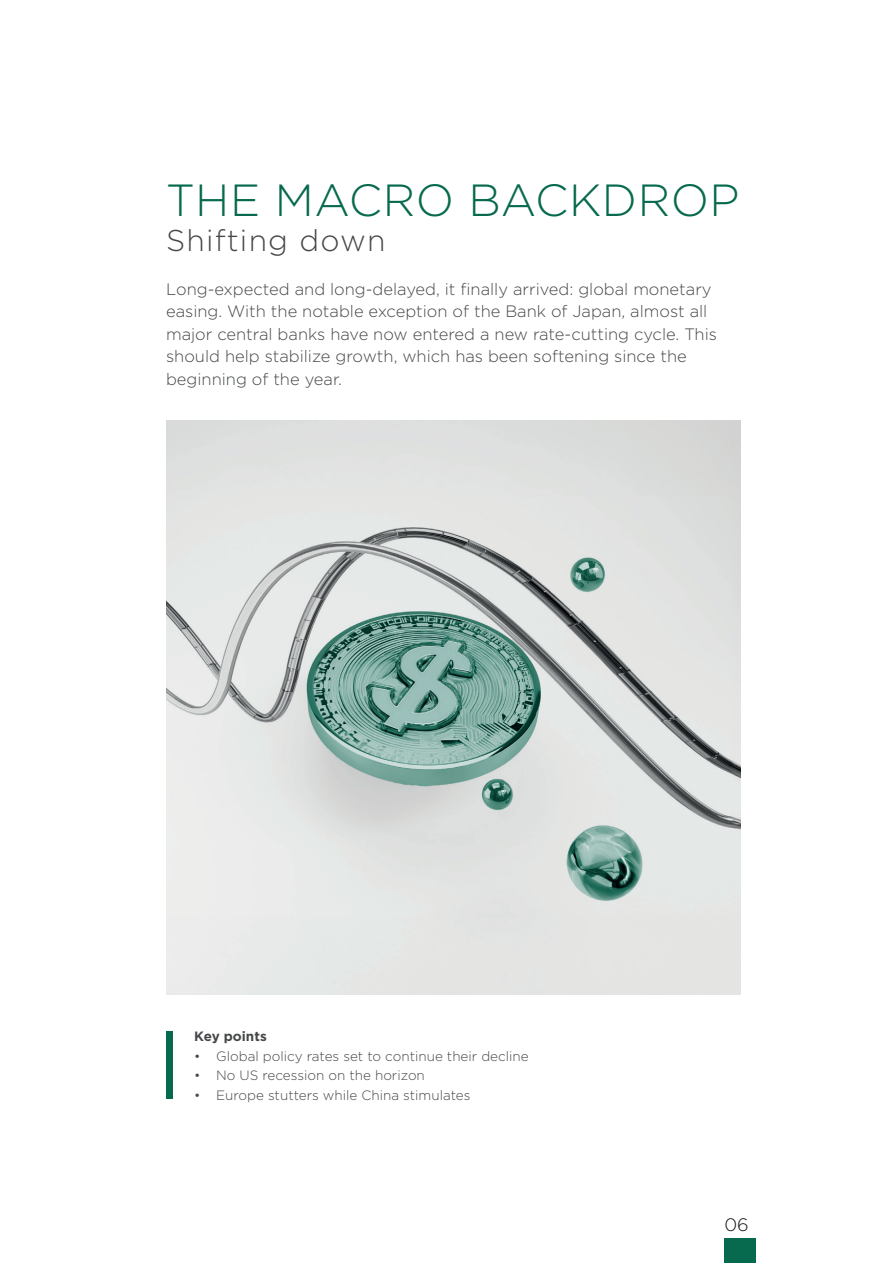
<style>
.page{position:relative;width:893px;height:1263px;background:#fff}
.page>*{position:absolute;margin:0;border:0;box-sizing:border-box;transform-origin:0 0}
.t1{font:300 45px "Gotham";letter-spacing:.01em;color:#07694d}
.t2{font:300 30px "Gotham";letter-spacing:.04em;color:#454749}
.t3{font:300 18px "Gotham";color:#101315}
.t4{font:300 16.5px/22.5px "Gotham";color:#454749}
.t5{font:300 13.5px "Gotham";color:#454749}
.t6{font:700 13.5px "Gotham";color:#454749}
</style>
<div class="page">
<img style="left:166px;top:420px;width:574px;height:574px">
<div style="left:724px;top:1239px;width:32px;height:24px;background:#07694d"></div>
<div style="left:166px;top:1031px;width:7px;height:68px;background:#07694d"></div>
<h1 class="t1" style="left:166px;top:172px;width:575px">THE MACRO BACKDROP</h1>
<h2 class="t2" style="left:166px;top:222px;width:221px">Shifting down</h2>
<p class="t4" style="left:166px;top:277px;width:552px">Long-expected and long-delayed, it finally arrived: global monetary easing. With the notable exception of the Bank of Japan, almost all major central banks have now entered a new rate-cutting cycle. This should help stabilize growth, which has been softening since the beginning of the year.</p>
<p class="t6" style="left:194px;top:1028px;width:74px">Key points</p>
<p class="t5" style="left:194px;top:1047px;width:336px">• Global policy rates set to continue their decline</p>
<p class="t5" style="left:194px;top:1067px;width:232px">• No US recession on the horizon</p>
<p class="t5" style="left:194px;top:1086px;width:278px">• Europe stutters while China stimulates</p>
<p class="t3" style="left:724px;top:1213px;width:26px">06</p>
</div>
